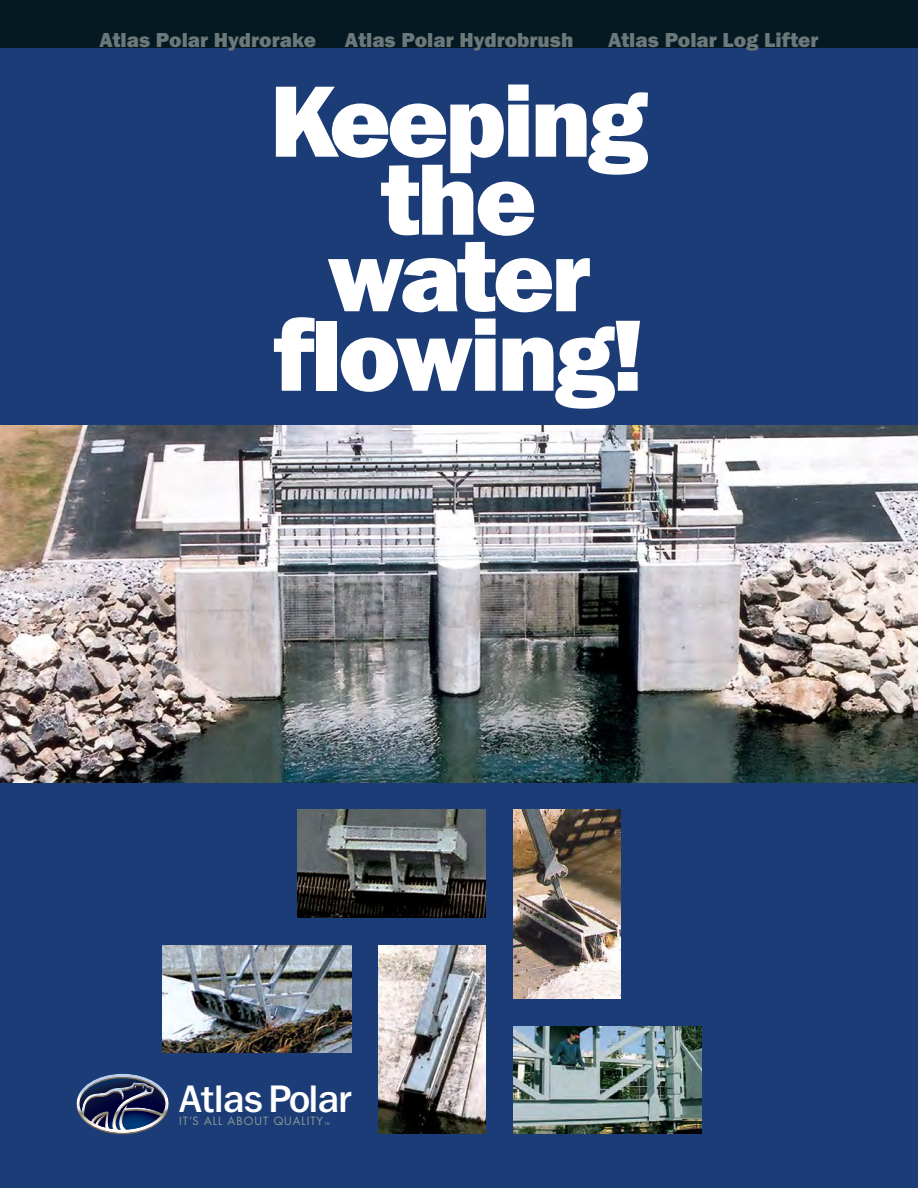
<style>
.page{position:relative;width:918px;height:1188px;background:#1c3c77}
.page>*{position:absolute;margin:0;border:0;box-sizing:border-box;transform-origin:0 0}
.t1{font:800 105px/78px "Franklin Gothic";letter-spacing:-.035em;color:#fff;text-align:center}
.t2{font:500 38.1px "Franklin Gothic IT Cby BT";letter-spacing:-.015em;color:#fff}
.t3{font:800 21px "Franklin Gothic";color:#6b797a}
.t4{font:11.1px "Futura";letter-spacing:.09em;color:#8b9b93}
.t5{font:3.75px "Helvetica+T42";color:#8b9b93}
</style>
<div class="page">
<img style="left:0;top:426px;width:918px;height:357px">
<img style="left:297px;top:810px;width:189px;height:108px">
<img style="left:514px;top:810px;width:107px;height:189px">
<img style="left:162px;top:945px;width:189px;height:108px">
<img style="left:378px;top:945px;width:108px;height:189px">
<img style="left:514px;top:1026px;width:188px;height:107px">
<div style="left:0;top:0;width:918px;height:47px;background:#051922"></div>
<svg style="left:77px;top:1074px;width:92px;height:60px"></svg>
<p class="t3" style="left:99px;top:33px;width:218px">Atlas Polar Hydrorake</p>
<p class="t3" style="left:345px;top:33px;width:230px">Atlas Polar Hydrobrush</p>
<p class="t3" style="left:608px;top:33px;width:212px">Atlas Polar Log Lifter</p>
<h1 class="t1" style="left:270px;top:90px;width:380px">Keeping the water flowing!</h1>
<h2 class="t2" style="left:179px;top:1085px;width:174px">Atlas Polar</h2>
<p class="t4" style="left:179px;top:1115px;width:145px">IT’S ALL ABOUT QUALITY</p>
<p class="t5" style="left:324px;top:1120px;width:7px">TM</p>
</div>
